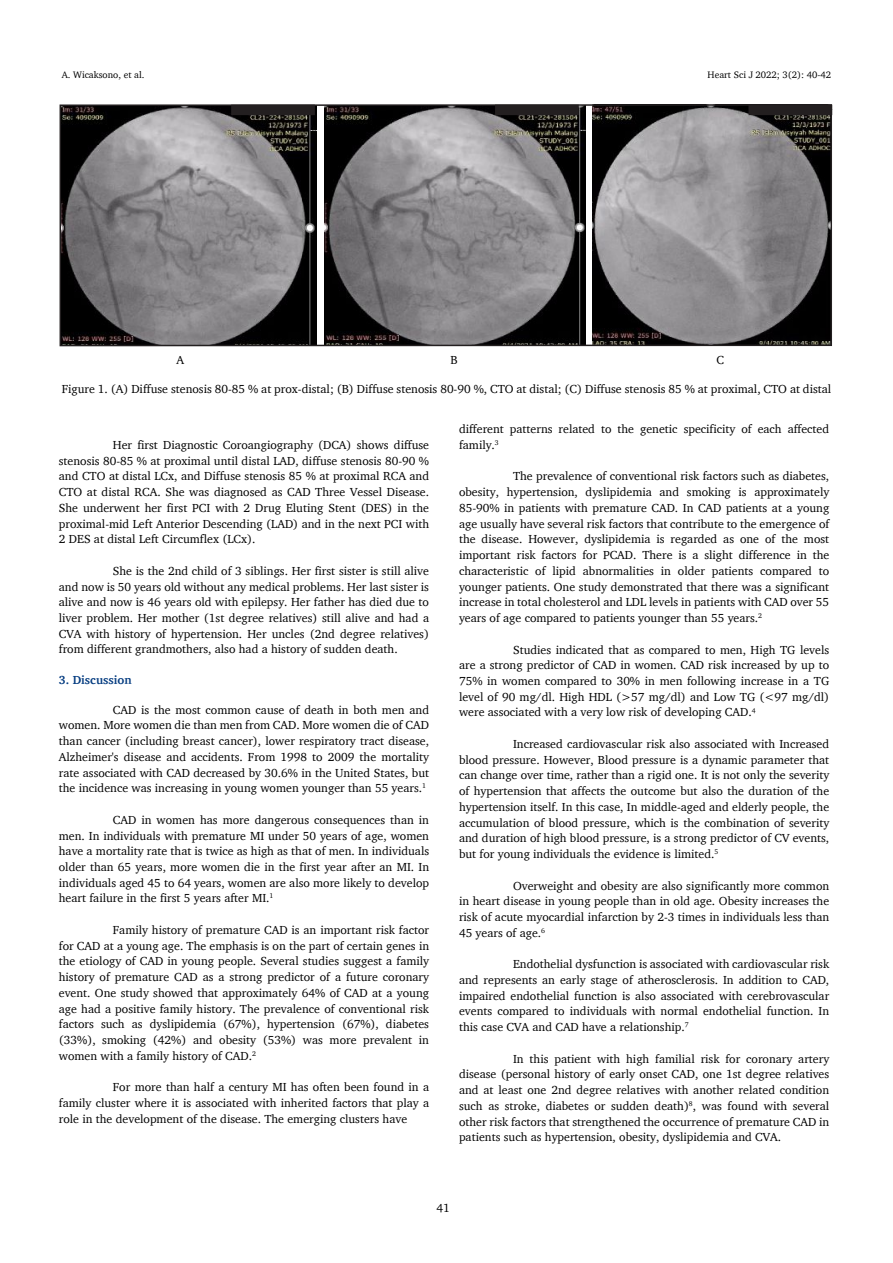
<style>
.page{position:relative;width:893px;height:1263px;background:#fff}
.page>*{position:absolute;margin:0;border:0;box-sizing:border-box;transform-origin:0 0}
.t1{font:12px/15.8px "Charter";color:#000;text-align:justify}
.t2{font:700 12px "Charter";color:#063d81}
.t3{font:9.6px "Charter";color:#000}
</style>
<div class="page">
<img style="left:63px;top:107px;width:253px;height:236px">
<img style="left:593px;top:107px;width:236px;height:236px">
<img style="left:324px;top:107px;width:262px;height:236px">
<div style="left:60px;top:104px;width:772px;height:242px;border:2px solid #231f20"></div>
<div style="left:231px;top:105px;width:84px;height:10px;background:#231f20"></div>
<div style="left:495px;top:105px;width:84px;height:10px;background:#231f20"></div>
<div style="left:748px;top:105px;width:84px;height:10px;background:#231f20"></div>
<p class="t3" style="left:62px;top:67px;width:84px">A. Wicaksono, et al.</p>
<p class="t3" style="left:708px;top:67px;width:125px">Heart Sci J 2022; 3(2): 40-42</p>
<p class="t1" style="left:176px;top:352px;width:9px">A</p>
<p class="t1" style="left:451px;top:352px;width:9px">B</p>
<p class="t1" style="left:716px;top:352px;width:9px">C</p>
<p class="t1" style="left:62px;top:381px;width:771px">Figure 1. (A) Diffuse stenosis 80-85 % at prox-distal; (B) Diffuse stenosis 80-90 %, CTO at distal; (C) Diffuse stenosis 85 % at proximal, CTO at distal</p>
<p class="t1" style="left:59px;top:437px;width:372px;text-indent:54px">Her first Diagnostic Coroangiography (DCA) shows diffuse stenosis 80-85 % at proximal until distal LAD, diffuse stenosis 80-90 % and CTO at distal LCx, and Diffuse stenosis 85 % at proximal RCA and CTO at distal RCA. She was diagnosed as CAD Three Vessel Disease.<br>She underwent her first PCI with 2 Drug Eluting Stent (DES) in the proximal-mid Left Anterior Descending (LAD) and in the next PCI with 2 DES at distal Left Circumflex (LCx).</p>
<p class="t1" style="left:59px;top:563px;width:372px;text-indent:54px">She is the 2nd child of 3 siblings. Her first sister is still alive and now is 50 years old without any medical problems. Her last sister is alive and now is 46 years old with epilepsy. Her father has died due to liver problem. Her mother (1st degree relatives) still alive and had a CVA with history of hypertension. Her uncles (2nd degree relatives) from different grandmothers, also had a history of sudden death.</p>
<p class="t2" style="left:59px;top:669px;width:74px">3. Discussion</p>
<p class="t1" style="left:59px;top:701px;width:372px;text-indent:54px">CAD is the most common cause of death in both men and women. More women die than men from CAD. More women die of CAD than cancer (including breast cancer), lower respiratory tract disease, Alzheimer's disease and accidents. From 1998 to 2009 the mortality rate associated with CAD decreased by 30.6% in the United States, but the incidence was increasing in young women younger than 55 years.<sup>1</sup></p>
<p class="t1" style="left:59px;top:812px;width:372px;text-indent:54px">CAD in women has more dangerous consequences than in men. In individuals with premature MI under 50 years of age, women have a mortality rate that is twice as high as that of men. In individuals older than 65 years, more women die in the first year after an MI. In individuals aged 45 to 64 years, women are also more likely to develop heart failure in the first 5 years after MI.<sup>1</sup></p>
<p class="t1" style="left:59px;top:922px;width:372px;text-indent:54px">Family history of premature CAD is an important risk factor for CAD at a young age. The emphasis is on the part of certain genes in the etiology of CAD in young people. Several studies suggest a family history of premature CAD as a strong predictor of a future coronary event. One study showed that approximately 64% of CAD at a young age had a positive family history. The prevalence of conventional risk factors such as dyslipidemia (67%), hypertension (67%), diabetes (33%), smoking (42%) and obesity (53%) was more prevalent in women with a family history of CAD.<sup>2</sup></p>
<p class="t1" style="left:59px;top:1079px;width:372px;text-indent:54px">For more than half a century MI has often been found in a family cluster where it is associated with inherited factors that play a role in the development of the disease. The emerging clusters have</p>
<p class="t1" style="left:459px;top:421px;width:372px">different patterns related to the genetic specificity of each affected family.<sup>3</sup></p>
<p class="t1" style="left:459px;top:468px;width:372px;text-indent:54px">The prevalence of conventional risk factors such as diabetes, obesity, hypertension, dyslipidemia and smoking is approximately 85-90% in patients with premature CAD. In CAD patients at a young age usually have several risk factors that contribute to the emergence of the disease. However, dyslipidemia is regarded as one of the most important risk factors for PCAD. There is a slight difference in the characteristic of lipid abnormalities in older patients compared to younger patients. One study demonstrated that there was a significant increase in total cholesterol and LDL levels in patients with CAD over 55 years of age compared to patients younger than 55 years.<sup>2</sup></p>
<p class="t1" style="left:459px;top:641px;width:372px;text-indent:54px">Studies indicated that as compared to men, High TG levels are a strong predictor of CAD in women. CAD risk increased by up to 75% in women compared to 30% in men following increase in a TG level of 90 mg/dl. High HDL (&gt;57 mg/dl) and Low TG (&lt;97 mg/dl) were associated with a very low risk of developing CAD.<sup>4</sup></p>
<p class="t1" style="left:459px;top:736px;width:372px;text-indent:54px">Increased cardiovascular risk also associated with Increased blood pressure. However, Blood pressure is a dynamic parameter that can change over time, rather than a rigid one. It is not only the severity of hypertension that affects the outcome but also the duration of the hypertension itself. In this case, In middle-aged and elderly people, the accumulation of blood pressure, which is the combination of severity and duration of high blood pressure, is a strong predictor of CV events, but for young individuals the evidence is limited.<sup>5</sup></p>
<p class="t1" style="left:459px;top:877px;width:372px;text-indent:54px">Overweight and obesity are also significantly more common in heart disease in young people than in old age. Obesity increases the risk of acute myocardial infarction by 2-3 times in individuals less than 45 years of age.<sup>6</sup></p>
<p class="t1" style="left:459px;top:956px;width:372px;text-indent:54px">Endothelial dysfunction is associated with cardiovascular risk and represents an early stage of atherosclerosis. In addition to CAD, impaired endothelial function is also associated with cerebrovascular events compared to individuals with normal endothelial function. In this case CVA and CAD have a relationship.<sup>7</sup></p>
<p class="t1" style="left:459px;top:1050px;width:372px;text-indent:54px">In this patient with high familial risk for coronary artery disease (personal history of early onset CAD, one 1st degree relatives and at least one 2nd degree relatives with another related condition such as stroke, diabetes or sudden death)<sup>8</sup>, was found with several other risk factors that strengthened the occurrence of premature CAD in patients such as hypertension, obesity, dyslipidemia and CVA.</p>
<p class="t1" style="left:436px;top:1200px;width:15px">41</p>
</div>
